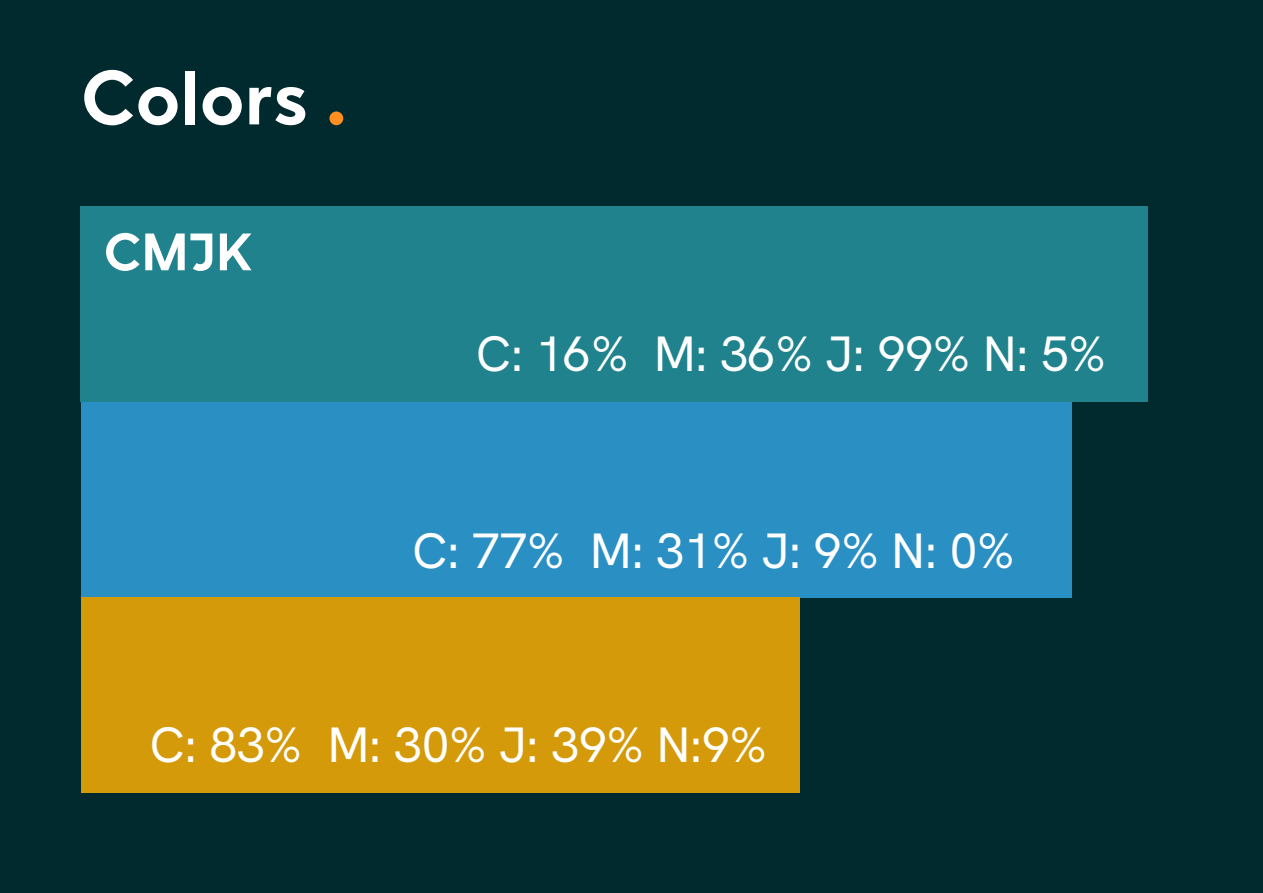
<style>
.page{position:relative;width:1263px;height:893px;background:#002a2e}
.page>*{position:absolute;margin:0;border:0;box-sizing:border-box;transform-origin:0 0}
.t1{font:76.5px "Rhizome Bold Trial";color:#fff}
.t2{font:52.5px "Rhizome Bold Trial";color:#fff}
.t3{font:49.5px "Hanken Grotesk";color:#fff}
.s1{color:#ff8f1f}
</style>
<div class="page">
<div style="left:81px;top:206px;width:1067px;height:196px;background:#1f828d"></div>
<div style="left:81px;top:402px;width:990px;height:195px;background:#2a90c4"></div>
<div style="left:81px;top:597px;width:718px;height:196px;background:#d59a09"></div>
<h1 class="t1" style="left:81px;top:57px;width:267px">Colors <span class="s1">.</span></h1>
<p class="t2" style="left:104px;top:224px;width:150px">CMJK</p>
<p class="t3" style="left:476px;top:322px;width:631px">C: 16% M: 36% J: 99% N: 5%</p>
<p class="t3" style="left:412px;top:519px;width:603px">C: 77% M: 31% J: 9% N: 0%</p>
<p class="t3" style="left:150px;top:713px;width:618px">C: 83% M: 30% J: 39% N:9%</p>
</div>
